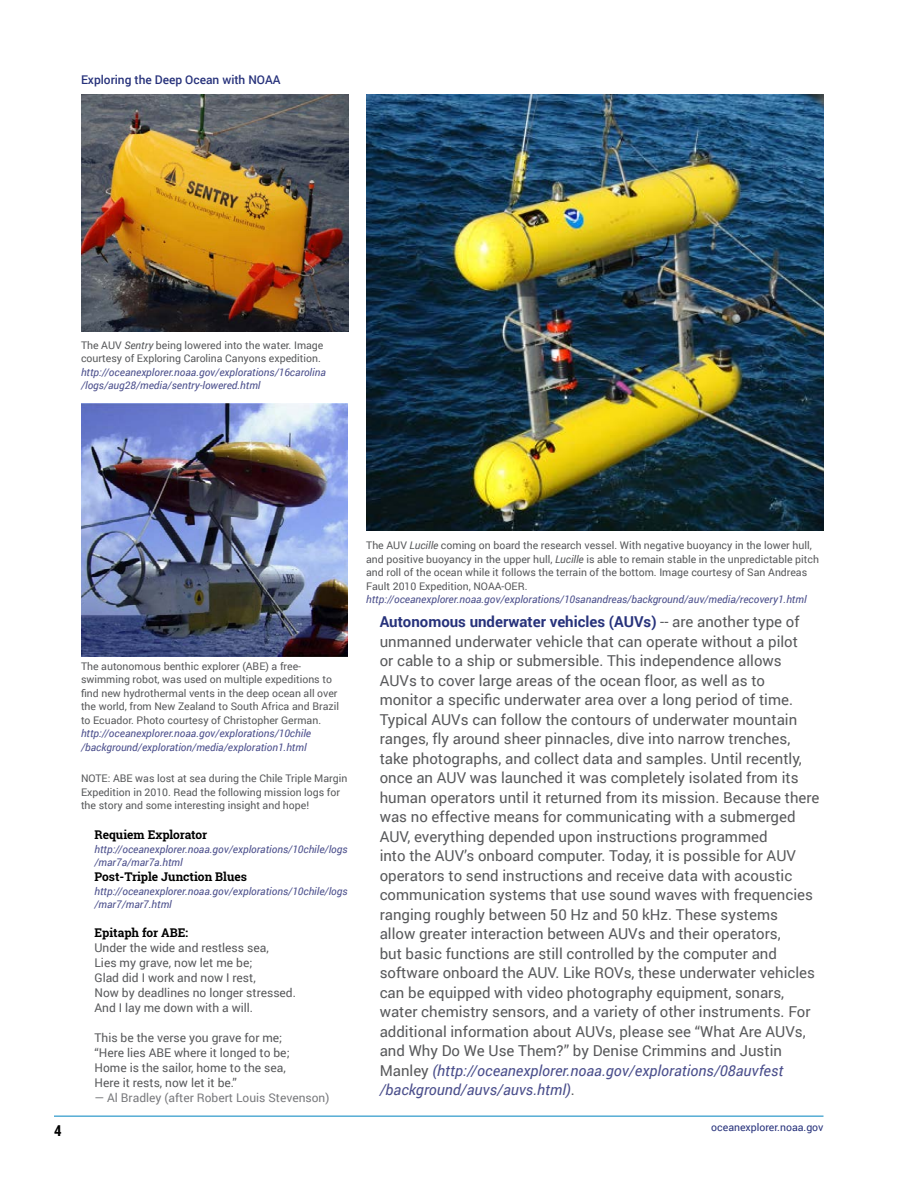
<style>
.page{position:relative;width:918px;height:1188px;background:#fff}
.page>*{position:absolute;margin:0;border:0;box-sizing:border-box;transform-origin:0 0}
.body_text{font:15px/19.5px "Roboto";color:#58595b}
.t1{font:700 15px "Roboto Condensed";color:#000}
.Sidebar_Text{font:12px "Roboto";color:#58595b}
.sidebar_header{font:700 12px "Roboto Slab";color:#000}
.Sidebar_Text-2{font:12px "Roboto";color:#797a7d}
.t2{font:500 12px "Roboto";color:#27327b}
.Image_caption_credit{font:10.5px/13.5px "Roboto";color:#58595b}
.image_link_-_caption{font:italic 10.5px/13.5px "Roboto";color:#4b4f8c}
.Sub_Subheads{font:italic 10.5px/13.5px "Roboto";color:#4b4f8c}
.Image_caption_credit-2{font:italic 10.5px "Roboto";color:#4b4f8c}
.t3{font:10.5px "Roboto";color:#27327b}
.s1{font-style:italic}
.s2{font-weight:700;color:#27327b}
.s3{font-style:italic;color:#4b4f8c}
</style>
<div class="page">
<hr style="left:54px;top:1116px;width:770px;height:1px;background:#0083bf">
<img style="left:81px;top:403px;width:267px;height:254px">
<img style="left:81px;top:94px;width:267px;height:238px">
<img style="left:366px;top:94px;width:458px;height:437px">
<p class="t2" style="left:81px;top:71px;width:201px">Exploring the Deep Ocean with NOAA</p>
<p class="Image_caption_credit" style="left:81px;top:338px;width:244px">The AUV <span class="s1">Sentry</span> being lowered into the water. Image courtesy of Exploring Carolina Canyons expedition.</p>
<p class="image_link_-_caption" style="left:81px;top:365px;width:246px">http://oceanexplorer.noaa.gov/explorations/16carolina /logs/aug28/media/sentry-lowered.html</p>
<p class="Image_caption_credit" style="left:81px;top:659px;width:260px">The autonomous benthic explorer (ABE) a free&shy;swimming robot, was used on multiple expeditions to find new hydrothermal vents in the deep ocean all over the world, from New Zealand to South Africa and Brazil to Ecuador. Photo courtesy of Christopher German.</p>
<p class="image_link_-_caption" style="left:81px;top:726px;width:232px">http://oceanexplorer.noaa.gov/explorations/10chile /background/exploration/media/exploration1.html</p>
<p class="Image_caption_credit" style="left:81px;top:771px;width:268px">NOTE: ABE was lost at sea during the Chile Triple Margin<br>Expedition in 2010. Read the following mission logs for the story and some interesting insight and hope!</p>
<p class="sidebar_header" style="left:94px;top:827px;width:114px">Requiem Explorator</p>
<p class="Sub_Subheads" style="left:94px;top:842px;width:255px">http://oceanexplorer.noaa.gov/explorations/10chile/logs /mar7a/mar7a.html</p>
<p class="sidebar_header" style="left:94px;top:869px;width:154px">Post-Triple Junction Blues</p>
<p class="Sub_Subheads" style="left:94px;top:884px;width:255px">http://oceanexplorer.noaa.gov/explorations/10chile/logs /mar7/mar7.html</p>
<p class="sidebar_header" style="left:94px;top:924px;width:95px">Epitaph for ABE:</p>
<p class="Sidebar_Text" style="left:94px;top:939px;width:176px">Under the wide and restless sea,</p>
<p class="Sidebar_Text" style="left:94px;top:954px;width:159px">Lies my grave, now let me be;</p>
<p class="Sidebar_Text" style="left:94px;top:969px;width:163px">Glad did I work and now I rest,</p>
<p class="Sidebar_Text" style="left:94px;top:984px;width:203px">Now by deadlines no longer stressed.</p>
<p class="Sidebar_Text" style="left:94px;top:999px;width:160px">And I lay me down with a will.</p>
<p class="Sidebar_Text" style="left:94px;top:1029px;width:189px">This be the verse you grave for me;</p>
<p class="Sidebar_Text" style="left:94px;top:1044px;width:197px">“Here lies ABE where it longed to be;</p>
<p class="Sidebar_Text" style="left:94px;top:1059px;width:193px">Home is the sailor, home to the sea,</p>
<p class="Sidebar_Text" style="left:94px;top:1074px;width:144px">Here it rests, now let it be.”</p>
<p class="Sidebar_Text-2" style="left:94px;top:1089px;width:236px">— Al Bradley (after Robert Louis Stevenson)</p>
<p class="Image_caption_credit" style="left:366px;top:539px;width:454px">The AUV <span class="s1">Lucille</span> coming on board the research vessel. With negative buoyancy in the lower hull, and positive buoyancy in the upper hull, <span class="s1">Lucille</span> is able to remain stable in the unpredictable pitch and roll of the ocean while it follows the terrain of the bottom. Image courtesy of San Andreas Fault 2010 Expedition, NOAA-OER.</p>
<p class="Image_caption_credit-2" style="left:366px;top:592px;width:442px">http://oceanexplorer.noaa.gov/explorations/10sanandreas/background/auv/media/recovery1.html</p>
<p class="body_text" style="left:380px;top:611px;width:441px"><span class="s2">Autonomous underwater vehicles (AUVs)</span> -- are another type of unmanned underwater vehicle that can operate without a pilot<br>or cable to a ship or submersible. This independence allows AUVs to cover large areas of the ocean floor, as well as to monitor a specific underwater area over a long period of time.<br>Typical AUVs can follow the contours of underwater mountain ranges, fly around sheer pinnacles, dive into narrow trenches, take photographs, and collect data and samples. Until recently, once an AUV was launched it was completely isolated from its human operators until it returned from its mission. Because there was no effective means for communicating with a submerged AUV, everything depended upon instructions programmed<br>into the AUV’s onboard computer. Today, it is possible for AUV operators to send instructions and receive data with acoustic communication systems that use sound waves with frequencies ranging roughly between 50 Hz and 50 kHz. These systems<br>allow greater interaction between AUVs and their operators,<br>but basic functions are still controlled by the computer and software onboard the AUV. Like ROVs, these underwater vehicles can be equipped with video photography equipment, sonars, water chemistry sensors, and a variety of other instruments. For additional information about AUVs, please see “What Are AUVs, and Why Do We Use Them?” by Denise Crimmins and Justin Manley <span class="s3">(http://oceanexplorer.noaa.gov/explorations/08auvfest /background/auvs/auvs.html)</span>.</p>
<p class="t1" style="left:54px;top:1120px;width:9px">4</p>
<p class="t3" style="left:711px;top:1120px;width:114px">oceanexplorer.noaa.gov</p>
</div>
